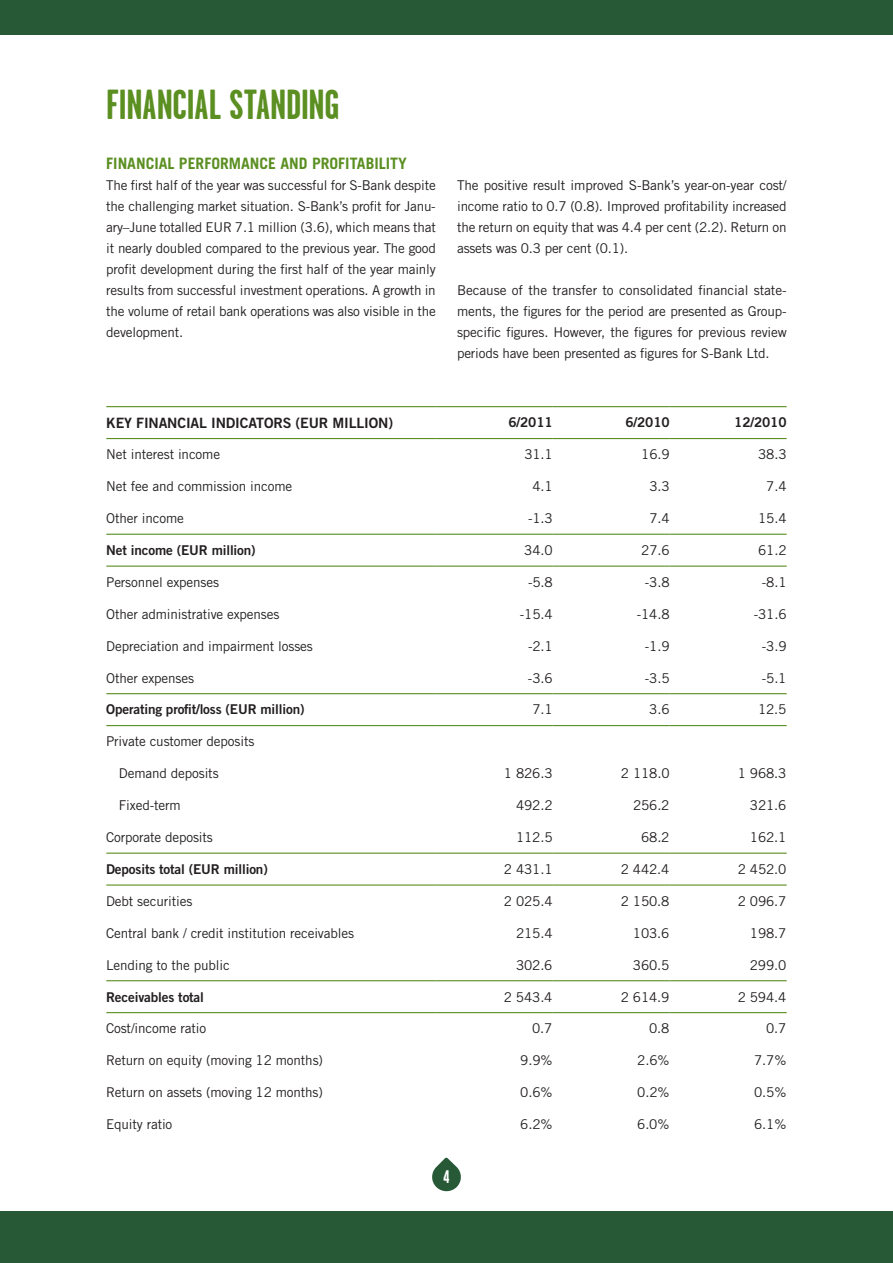
<style>
.page{position:relative;width:893px;height:1263px;background:#fff}
.page>*{position:absolute;margin:0;border:0;box-sizing:border-box;transform-origin:0 0}
.t1{font:700 42px "Garage Gothic S Pankki";color:#5b8f22}
.t2{font:700 18.15px "Garage Gothic S Pankki";color:#fff}
.t3{font:700 15.75px "Trade Gothic LT Std";color:#5b8f22}
.t4{font:14.25px "Trade Gothic LT Std Bd 2";letter-spacing:-.01em;color:#231f20}
.t5{font:13.5px/21px "Trade Gothic LT Std";letter-spacing:-.01em;color:#231f20;text-align:justify}
.t6{font:13.5px "Trade Gothic LT Std Bd 2";letter-spacing:-.01em;color:#231f20}
</style>
<div class="page">
<div style="left:0;top:0;width:893px;height:34px;background:#275937"></div>
<div style="left:0;top:1212px;width:893px;height:51px;background:#275937"></div>
<svg style="left:432px;top:1157px;width:29px;height:35px"></svg>
<svg style="left:436px;top:439px;width:351px;height:575px"></svg>
<hr style="left:106px;top:693px;width:330px;height:1px;background:#5b8f22">
<hr style="left:436px;top:693px;width:117px;height:1px;background:#5b8f22">
<hr style="left:553px;top:693px;width:117px;height:1px;background:#5b8f22">
<hr style="left:670px;top:693px;width:117px;height:1px;background:#5b8f22">
<hr style="left:106px;top:725px;width:330px;height:1px;background:#5b8f22">
<hr style="left:436px;top:725px;width:117px;height:1px;background:#5b8f22">
<hr style="left:553px;top:725px;width:117px;height:1px;background:#5b8f22">
<hr style="left:670px;top:725px;width:117px;height:1px;background:#5b8f22">
<hr style="left:106px;top:852px;width:330px;height:2px;background:#5b8f22">
<hr style="left:436px;top:852px;width:117px;height:2px;background:#5b8f22">
<hr style="left:553px;top:852px;width:117px;height:2px;background:#5b8f22">
<hr style="left:670px;top:852px;width:117px;height:2px;background:#5b8f22">
<hr style="left:106px;top:884px;width:330px;height:2px;background:#5b8f22">
<hr style="left:436px;top:884px;width:117px;height:2px;background:#5b8f22">
<hr style="left:553px;top:884px;width:117px;height:2px;background:#5b8f22">
<hr style="left:670px;top:884px;width:117px;height:2px;background:#5b8f22">
<hr style="left:106px;top:980px;width:330px;height:1px;background:#5b8f22">
<hr style="left:436px;top:980px;width:117px;height:1px;background:#5b8f22">
<hr style="left:553px;top:980px;width:117px;height:1px;background:#5b8f22">
<hr style="left:670px;top:980px;width:117px;height:1px;background:#5b8f22">
<hr style="left:106px;top:1012px;width:330px;height:1px;background:#5b8f22">
<hr style="left:436px;top:1012px;width:117px;height:1px;background:#5b8f22">
<hr style="left:553px;top:1012px;width:117px;height:1px;background:#5b8f22">
<hr style="left:670px;top:1012px;width:117px;height:1px;background:#5b8f22">
<hr style="left:106px;top:534px;width:330px;height:1px;background:#5b8f22">
<hr style="left:436px;top:534px;width:117px;height:1px;background:#5b8f22">
<hr style="left:553px;top:534px;width:117px;height:1px;background:#5b8f22">
<hr style="left:670px;top:534px;width:117px;height:1px;background:#5b8f22">
<hr style="left:106px;top:565px;width:330px;height:2px;background:#5b8f22">
<hr style="left:436px;top:565px;width:117px;height:2px;background:#5b8f22">
<hr style="left:553px;top:565px;width:117px;height:2px;background:#5b8f22">
<hr style="left:670px;top:565px;width:117px;height:2px;background:#5b8f22">
<hr style="left:106px;top:406px;width:330px;height:1px;background:#5b8f22">
<hr style="left:436px;top:406px;width:117px;height:1px;background:#5b8f22">
<hr style="left:553px;top:406px;width:117px;height:1px;background:#5b8f22">
<hr style="left:670px;top:406px;width:117px;height:1px;background:#5b8f22">
<hr style="left:106px;top:438px;width:330px;height:1px;background:#5b8f22">
<hr style="left:436px;top:438px;width:117px;height:1px;background:#5b8f22">
<hr style="left:553px;top:438px;width:117px;height:1px;background:#5b8f22">
<hr style="left:670px;top:438px;width:117px;height:1px;background:#5b8f22">
<h1 class="t1" style="left:106px;top:82px;width:14px">FINANCIAL</h1>
<h1 class="t1" style="left:230px;top:82px;width:111px">STANDING</h1>
<p class="t3" style="left:106px;top:154px;width:16px">FINANCIA</p>
<p class="t3" style="left:168px;top:154px;width:54px">L PERFORMANCE</p>
<p class="t3" style="left:280px;top:154px;width:10px">AND</p>
<p class="t3" style="left:312px;top:154px;width:96px">PROFITABILITY</p>
<p class="t5" style="left:106px;top:175px;width:331px">The first half of the year was successful for S-Bank despite the challenging market situation. S-Bank’s profit for Janu&shy;ary–June totalled EUR 7.1 million (3.6), which means that it nearly doubled compared to the previous year. The good profit development during the first half of the year mainly results from successful investment operations. A growth in the volume of retail bank operations was also visible in the development.</p>
<p class="t5" style="left:457px;top:175px;width:331px">The positive result improved S-Bank’s year-on-year cost/ income ratio to 0.7 (0.8). Improved profitability increased the return on equity that was 4.4 per cent (2.2). Return on assets was 0.3 per cent (0.1).</p>
<p class="t5" style="left:457px;top:280px;width:331px">Because of the transfer to consolidated financial state&shy;ments, the figures for the period are presented as Group&shy;specific figures. However, the figures for previous review periods have been presented as figures for S-Bank Ltd.</p>
<p class="t4" style="left:106px;top:414px;width:288px">Key financial indicators (EUR million)</p>
<p class="t6" style="left:508px;top:414px;width:46px">6/2011</p>
<p class="t6" style="left:625px;top:414px;width:46px">6/2010</p>
<p class="t6" style="left:734px;top:414px;width:54px">12/2010</p>
<p class="t5" style="left:106px;top:444px;width:115px">Net interest income</p>
<p class="t5" style="left:524px;top:444px;width:30px">31.1</p>
<p class="t5" style="left:641px;top:444px;width:30px">16.9</p>
<p class="t5" style="left:758px;top:444px;width:30px">38.3</p>
<p class="t5" style="left:106px;top:476px;width:187px">Net fee and commission income</p>
<p class="t5" style="left:532px;top:476px;width:22px">4.1</p>
<p class="t5" style="left:649px;top:476px;width:22px">3.3</p>
<p class="t5" style="left:766px;top:476px;width:22px">7.4</p>
<p class="t5" style="left:106px;top:508px;width:79px">Other income</p>
<p class="t5" style="left:528px;top:508px;width:26px">-1.3</p>
<p class="t5" style="left:649px;top:508px;width:22px">7.4</p>
<p class="t5" style="left:758px;top:508px;width:30px">15.4</p>
<p class="t6" style="left:106px;top:542px;width:151px">Net income (EUR million)</p>
<p class="t5" style="left:524px;top:540px;width:30px">34.0</p>
<p class="t5" style="left:641px;top:540px;width:30px">27.6</p>
<p class="t5" style="left:758px;top:540px;width:30px">61.2</p>
<p class="t5" style="left:106px;top:571px;width:114px">Personnel expenses</p>
<p class="t5" style="left:528px;top:571px;width:26px">-5.8</p>
<p class="t5" style="left:645px;top:571px;width:26px">-3.8</p>
<p class="t5" style="left:762px;top:571px;width:26px">-8.1</p>
<p class="t5" style="left:106px;top:603px;width:175px">Other administrative expenses</p>
<p class="t5" style="left:520px;top:603px;width:34px">-15.4</p>
<p class="t5" style="left:637px;top:603px;width:34px">-14.8</p>
<p class="t5" style="left:754px;top:603px;width:34px">-31.6</p>
<p class="t5" style="left:106px;top:635px;width:208px">Depreciation and impairment losses</p>
<p class="t5" style="left:528px;top:635px;width:26px">-2.1</p>
<p class="t5" style="left:645px;top:635px;width:26px">-1.9</p>
<p class="t5" style="left:762px;top:635px;width:26px">-3.9</p>
<p class="t5" style="left:106px;top:667px;width:89px">Other expenses</p>
<p class="t5" style="left:528px;top:667px;width:26px">-3.6</p>
<p class="t5" style="left:645px;top:667px;width:26px">-3.5</p>
<p class="t5" style="left:762px;top:667px;width:26px">-5.1</p>
<p class="t6" style="left:106px;top:701px;width:200px">Operating profit/loss (EUR million)</p>
<p class="t5" style="left:532px;top:699px;width:22px">7.1</p>
<p class="t5" style="left:649px;top:699px;width:22px">3.6</p>
<p class="t5" style="left:758px;top:699px;width:30px">12.5</p>
<p class="t5" style="left:106px;top:731px;width:150px">Private customer deposits</p>
<p class="t5" style="left:119px;top:763px;width:101px">Demand deposits</p>
<p class="t5" style="left:504px;top:763px;width:50px">1 826.3</p>
<p class="t5" style="left:621px;top:763px;width:50px">2 118.0</p>
<p class="t5" style="left:738px;top:763px;width:50px">1 968.3</p>
<p class="t5" style="left:119px;top:795px;width:63px">Fixed-term</p>
<p class="t5" style="left:516px;top:795px;width:38px">492.2</p>
<p class="t5" style="left:633px;top:795px;width:38px">256.2</p>
<p class="t5" style="left:750px;top:795px;width:38px">321.6</p>
<p class="t5" style="left:106px;top:826px;width:108px">Corporate deposits</p>
<p class="t5" style="left:516px;top:826px;width:38px">112.5</p>
<p class="t5" style="left:641px;top:826px;width:30px">68.2</p>
<p class="t5" style="left:750px;top:826px;width:38px">162.1</p>
<p class="t6" style="left:106px;top:861px;width:163px">Deposits total (EUR million)</p>
<p class="t5" style="left:504px;top:858px;width:50px">2 431.1</p>
<p class="t5" style="left:621px;top:858px;width:50px">2 442.4</p>
<p class="t5" style="left:738px;top:858px;width:50px">2 452.0</p>
<p class="t5" style="left:106px;top:890px;width:88px">Debt securities</p>
<p class="t5" style="left:504px;top:890px;width:50px">2 025.4</p>
<p class="t5" style="left:621px;top:890px;width:50px">2 150.8</p>
<p class="t5" style="left:738px;top:890px;width:50px">2 096.7</p>
<p class="t5" style="left:106px;top:922px;width:249px">Central bank / credit institution receivables</p>
<p class="t5" style="left:516px;top:922px;width:38px">215.4</p>
<p class="t5" style="left:633px;top:922px;width:38px">103.6</p>
<p class="t5" style="left:750px;top:922px;width:38px">198.7</p>
<p class="t5" style="left:106px;top:954px;width:125px">Lending to the public</p>
<p class="t5" style="left:516px;top:954px;width:38px">302.6</p>
<p class="t5" style="left:633px;top:954px;width:38px">360.5</p>
<p class="t5" style="left:750px;top:954px;width:38px">299.0</p>
<p class="t6" style="left:106px;top:988px;width:99px">Receivables total</p>
<p class="t5" style="left:504px;top:986px;width:50px">2 543.4</p>
<p class="t5" style="left:621px;top:986px;width:50px">2 614.9</p>
<p class="t5" style="left:738px;top:986px;width:50px">2 594.4</p>
<p class="t5" style="left:106px;top:1018px;width:102px">Cost/income ratio</p>
<p class="t5" style="left:532px;top:1018px;width:22px">0.7</p>
<p class="t5" style="left:649px;top:1018px;width:22px">0.8</p>
<p class="t5" style="left:766px;top:1018px;width:22px">0.7</p>
<p class="t5" style="left:106px;top:1050px;width:218px">Return on equity (moving 12 months)</p>
<p class="t5" style="left:520px;top:1050px;width:34px">9.9%</p>
<p class="t5" style="left:637px;top:1050px;width:34px">2.6%</p>
<p class="t5" style="left:754px;top:1050px;width:34px">7.7%</p>
<p class="t5" style="left:106px;top:1082px;width:218px">Return on assets (moving 12 months)</p>
<p class="t5" style="left:520px;top:1082px;width:34px">0.6%</p>
<p class="t5" style="left:637px;top:1082px;width:34px">0.2%</p>
<p class="t5" style="left:754px;top:1082px;width:34px">0.5%</p>
<p class="t5" style="left:106px;top:1113px;width:68px">Equity ratio</p>
<p class="t5" style="left:520px;top:1113px;width:34px">6.2%</p>
<p class="t5" style="left:637px;top:1113px;width:34px">6.0%</p>
<p class="t5" style="left:754px;top:1113px;width:34px">6.1%</p>
<h2 class="t2" style="left:443px;top:1167px;width:8px">4</h2>
</div>
